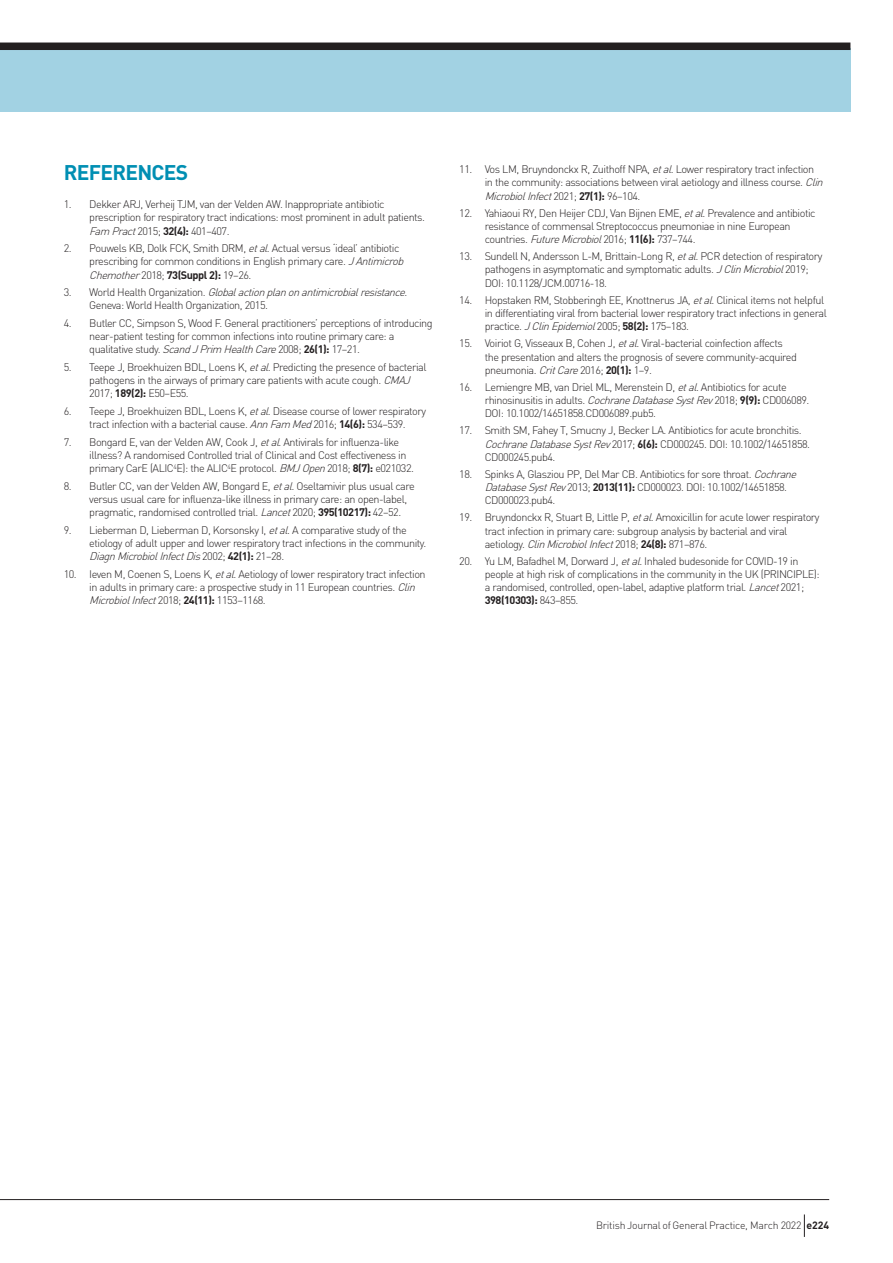
<style>
.page{position:relative;width:893px;height:1263px;background:#fff}
.page>*{position:absolute;margin:0;border:0;box-sizing:border-box;transform-origin:0 0}
.t1{font:700 21px "DIN";letter-spacing:-.035em;color:#008fb3}
.t2{font:300 10.8px/13px "DIN";letter-spacing:-.045em;color:#231f20}
.t3{font:300 10.5px "DIN";letter-spacing:-.025em;color:#231f20}
.s1{font-style:italic}
.s2{font-weight:700}
</style>
<div class="page">
<div style="left:0;top:48px;width:850px;height:64px;background:#a2d2e3"></div>
<div style="left:0;top:43px;width:850px;height:7px;background:#231f20"></div>
<hr style="left:0;top:1199px;width:829px;height:1px;background:#231f20">
<svg style="left:804px;top:1214px;width:1px;height:23px"></svg>
<h1 class="t1" style="left:64px;top:159px;width:126px">REFERENCES</h1>
<p class="t2" style="left:89px;top:197px;width:337px;text-indent:-26px">1. Dekker ARJ, Verheij TJM, van der Velden AW. Inappropriate antibiotic prescription for respiratory tract indications: most prominent in adult patients.<br><span class="s1">Fam Pract</span>2015; <span class="s2">32(4):</span> 401–407.</p>
<p class="t2" style="left:89px;top:241px;width:319px;text-indent:-26px">2. Pouwels KB, Dolk FCK, Smith DRM, <span class="s1">etal</span>. Actual versus ‘ideal’ antibiotic prescribing for common conditions in English primary care. <span class="s1">JAntimicrob<br>Chemother</span>2018; <span class="s2">73(Suppl 2):</span> 19–26.</p>
<p class="t2" style="left:89px;top:286px;width:321px;text-indent:-26px">3 . Wo r l d H e a l t h O rg a n i z a t i o n . <span class="s1">Globalactionplanonantimicrobialresistance</span>.<br>Geneva: World Health Organization, 2015.</p>
<p class="t2" style="left:89px;top:316px;width:345px;text-indent:-26px">4. Butler CC, Simpson S, Wood F. General practitioners’ perceptions of introducing near-patient testing for common infections into routine primary care: a qualitative study. <span class="s1">ScandJPrim HealthCare</span>2008; <span class="s2">26(1):</span> 17–21.</p>
<p class="t2" style="left:89px;top:360px;width:339px;text-indent:-26px">5. Teepe J, Broekhuizen BDL, Loens K, <span class="s1">etal.</span>Predicting the presence of bacterial pathogens in the airways of primary care patients with acute cough. <span class="s1">CMAJ<br></span>2017; <span class="s2">189(2):</span> E50–E55.</p>
<p class="t2" style="left:64px;top:404px;width:364px;text-align:center">6. Teepe J, Broekhuizen BDL, Loens K, <span class="s1">etal</span>. Disease course of lower respiratory tract infection with a bacterial cause. <span class="s1">AnnFam Med</span>2016; <span class="s2">14(6):</span> 534–539.</p>
<p class="t2" style="left:89px;top:435px;width:326px;text-indent:-26px">7. Bongard E, van der Velden AW, Cook J, <span class="s1">etal</span>. Antivirals for influenza-like illness? A randomised Controlled trial of Clinical and Cost effectiveness in primary CarE (ALIC<sup>4</sup>E): the ALIC<sup>4</sup>E protocol. <span class="s1">BMJOpen</span>2018; <span class="s2">8(7):</span> e021032.</p>
<p class="t2" style="left:89px;top:479px;width:327px;text-indent:-26px">8. Butler CC, van der Velden AW, Bongard E, <span class="s1">etal.</span>Oseltamivir plus usual care versus usual care for influenza-like illness in primary care: an open-label, pragmatic, randomised controlled trial. <span class="s1">Lancet</span>2020; <span class="s2">395(10217):</span> 42–52.</p>
<p class="t2" style="left:89px;top:523px;width:338px;text-indent:-26px">9. Lieberman D, Lieberman D, Korsonsky I, <span class="s1">etal</span>. A comparative study of the etiology of adult upper and lower respiratory tract infections in the community.<br><span class="s1">DiagnMicrobiolInfectDis</span>2 0 0 2 ; <span class="s2">4 2 ( 1 ) :</span> 2 1 – 2 8 .</p>
<p class="t2" style="left:89px;top:567px;width:338px;text-indent:-26px">10. Ieven M, Coenen S, Loens K, <span class="s1">etal</span>. Aetiology of lower respiratory tract infection in adults in primary care: a prospective study in 11 European countries. <span class="s1">Clin<br>MicrobiolInfect</span>2018; <span class="s2">24(11):</span> 1153–1168.</p>
<p class="t2" style="left:485px;top:163px;width:343px;text-indent:-26px">11. Vos LM, Bruyndonckx R, Zuithoff NPA, <span class="s1">etal</span>. Lower respiratory tract infection<br>in the community: associations between viral aetiology and illness course. <span class="s1">Clin<br>MicrobiolInfect</span>2021; <span class="s2">27(1):</span> 96–104.</p>
<p class="t2" style="left:485px;top:206px;width:332px;text-indent:-26px">12. Yahiaoui RY, Den Heijer CDJ, Van Bijnen EME, <span class="s1">etal</span>. Prevalence and antibiotic resistance of commensal Streptococcus pneumoniae in nine European countries. <span class="s1">FutureMicrobiol</span>2016; <span class="s2">11(6):</span> 737–744.</p>
<p class="t2" style="left:485px;top:250px;width:339px;text-indent:-26px">13. Sundell N, Andersson L-M, Brittain-Long R, <span class="s1">etal.</span>PCR detection of respiratory pathogens in asymptomatic and symptomatic adults. <span class="s1">JClinMicrobiol</span>2019;<br>DOI: 10.1128/JCM.00716-18.</p>
<p class="t2" style="left:485px;top:293px;width:344px;text-indent:-26px">14. Hopstaken RM, Stobberingh EE, Knottnerus JA, <span class="s1">etal</span>. Clinical items not helpful in differentiating viral from bacterial lower respiratory tract infections in general practice. <span class="s1">JClinEpidemiol</span>2005; <span class="s2">58(2):</span> 175–183.</p>
<p class="t2" style="left:485px;top:337px;width:314px;text-indent:-26px">15. Voiriot G, Visseaux B, Cohen J, <span class="s1">etal</span>. Viral-bacterial coinfection affects the presentation and alters the prognosis of severe community-acquired pneumonia. <span class="s1">CritCare</span>2016; <span class="s2">20(1):</span> 1–9.</p>
<p class="t2" style="left:485px;top:380px;width:326px;text-indent:-26px">16. Lemiengre MB, van Driel ML, Merenstein D, <span class="s1">etal</span>. Antibiotics for acute rhinosinusitis in adults. <span class="s1">CochraneDatabaseSystRev</span>2018; <span class="s2">9(9):</span> CD006089.<br>DOI: 10.1002/14651858.CD006089.pub5.</p>
<p class="t2" style="left:485px;top:424px;width:327px;text-indent:-26px">17. Smith SM, Fahey T, Smucny J, Becker LA. Antibiotics for acute bronchitis.<br><span class="s1">CochraneDatabaseSystRev</span>2017; <span class="s2">6(6):</span> CD000245. DOI: 10.1002/14651858.<br>CD000245.pub4.</p>
<p class="t2" style="left:485px;top:467px;width:316px;text-indent:-26px">18. Spinks A, Glasziou PP, Del Mar CB. Antibiotics for sore throat. <span class="s1">Cochrane<br>DatabaseSystRev</span>2013; <span class="s2">2013(11):</span> CD000023. DOI: 10.1002/14651858.<br>CD000023.pub4.</p>
<p class="t2" style="left:485px;top:511px;width:336px;text-indent:-26px">19. Bruyndonckx R, Stuart B, Little P, <span class="s1">etal</span>. Amoxicillin for acute lower respiratory tract infection in primary care: subgroup analysis by bacterial and viral aetiology. <span class="s1">ClinMicrobiolInfect</span>2018; <span class="s2">24(8):</span> 871–876.</p>
<p class="t2" style="left:485px;top:554px;width:336px;text-indent:-26px">20. Yu LM, Bafadhel M, Dorward J, <span class="s1">etal</span>. Inhaled budesonide for COVID-19 in people at high risk of complications in the community in the UK (PRINCIPLE): a randomised, controlled, open-label, adaptive platform trial. <span class="s1">Lancet</span>2021; <span class="s2">398(10303):</span> 843–855.</p>
<p class="t3" style="left:596px;top:1219px;width:235px">British Journal of General Practice, March 2022 <span class="s2">e224</span></p>
</div>
